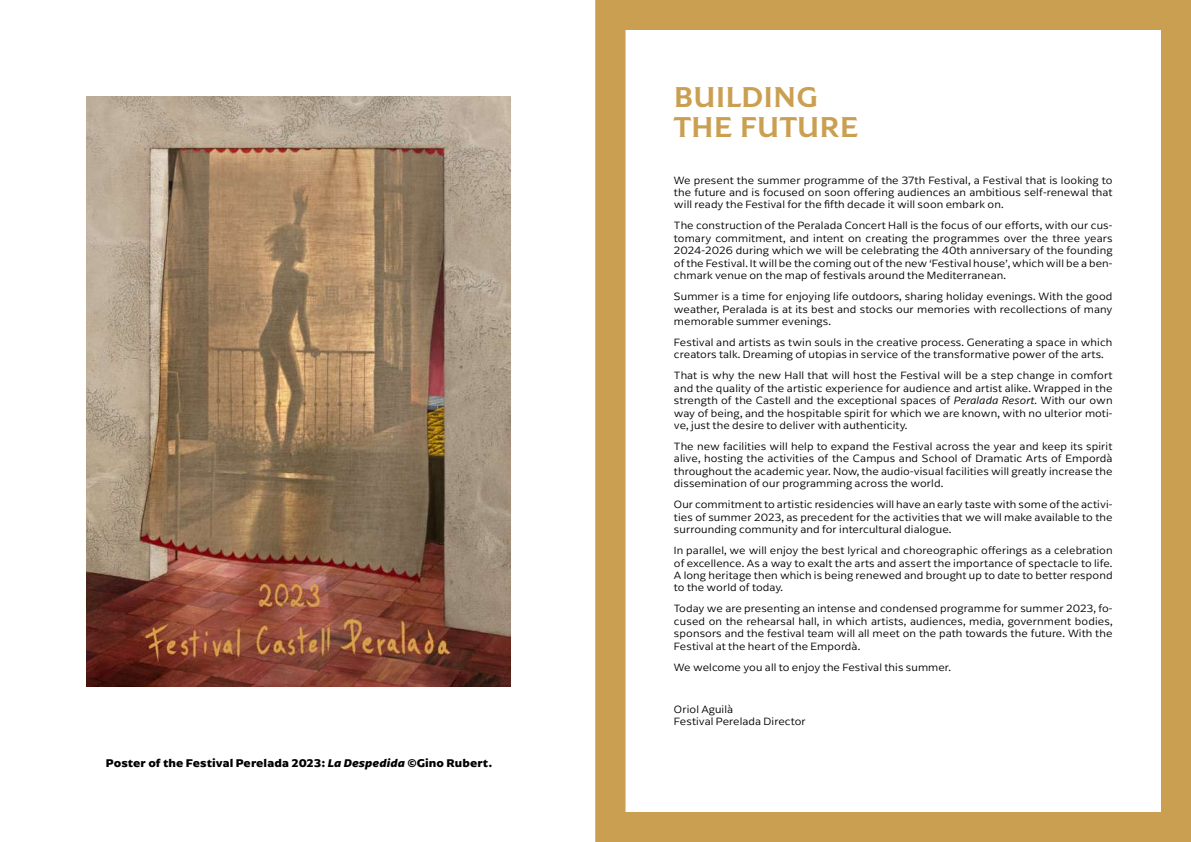
<style>
.page{position:relative;width:1191px;height:842px;background:#fff}
.page>*{position:absolute;margin:0;border:0;box-sizing:border-box;transform-origin:0 0}
.t1{font:700 28.4px/30px "Perelada";color:#cb9f51}
.t2{font:700 11.7px "Arpona Sans";letter-spacing:.01em;color:#000}
.t3{font:300 11px/12.4px "Arpona Sans";letter-spacing:.01em;color:#000;text-align:justify}
.s1{font-style:italic}
</style>
<div class="page">
<svg style="left:595px;top:0;width:596px;height:842px"></svg>
<img style="left:87px;top:96px;width:423px;height:590px">
<p class="t2" style="left:106px;top:755px;width:388px">Poster of the Festival Perelada 2023: <span class="s1">La Despedida</span> ©Gino Rubert.</p>
<h1 class="t1" style="left:674px;top:82px;width:186px">BUILDING<br>THE FUTURE</h1>
<p class="t3" style="left:674px;top:174px;width:440px">We present the summer programme of the 37th Festival, a Festival that is looking to the future and is focused on soon offering audiences an ambitious self-renewal that will ready the Festival for the fifth decade it will soon embark on.</p>
<p class="t3" style="left:674px;top:219px;width:440px">The construction of the Peralada Concert Hall is the focus of our efforts, with our cus&shy;tomary commitment, and intent on creating the programmes over the three years 2024-2026 during which we will be celebrating the 40th anniversary of the founding of the Festival. It will be the coming out of the new ‘Festival house’, which will be a ben&shy;chmark venue on the map of festivals around the Mediterranean.</p>
<p class="t3" style="left:674px;top:290px;width:440px">Summer is a time for enjoying life outdoors, sharing holiday evenings. With the good weather, Peralada is at its best and stocks our memories with recollections of many memorable summer evenings.</p>
<p class="t3" style="left:674px;top:336px;width:440px">Festival and artists as twin souls in the creative process. Generating a space in which creators talk. Dreaming of utopias in service of the transformative power of the arts.</p>
<p class="t3" style="left:674px;top:369px;width:440px">That is why the new Hall that will host the Festival will be a step change in comfort and the quality of the artistic experience for audience and artist alike. Wrapped in the strength of the Castell and the exceptional spaces of <span class="s1">Peralada Resort.</span> With our own way of being, and the hospitable spirit for which we are known, with no ulterior moti&shy;ve, just the desire to deliver with authenticity.</p>
<p class="t3" style="left:674px;top:440px;width:440px">The new facilities will help to expand the Festival across the year and keep its spirit alive, hosting the activities of the Campus and School of Dramatic Arts of Empordà throughout the academic year. Now, the audio-visual facilities will greatly increase the dissemination of our programming across the world.</p>
<p class="t3" style="left:674px;top:498px;width:440px">Our commitment to artistic residencies will have an early taste with some of the activi&shy;ties of summer 2023, as precedent for the activities that we will make available to the surrounding community and for intercultural dialogue.</p>
<p class="t3" style="left:674px;top:544px;width:440px">In parallel, we will enjoy the best lyrical and choreographic offerings as a celebration of excellence. As a way to exalt the arts and assert the importance of spectacle to life.<br>A long heritage then which is being renewed and brought up to date to better respond to the world of today.</p>
<p class="t3" style="left:674px;top:602px;width:440px">Today we are presenting an intense and condensed programme for summer 2023, fo&shy;cused on the rehearsal hall, in which artists, audiences, media, government bodies, sponsors and the festival team will all meet on the path towards the future. With the Festival at the heart of the Empordà.</p>
<p class="t3" style="left:674px;top:661px;width:278px">We welcome you all to enjoy the Festival this summer.</p>
<p class="t3" style="left:674px;top:703px;width:133px">Oriol Aguilà<br>Festival Perelada Director</p>
</div>
